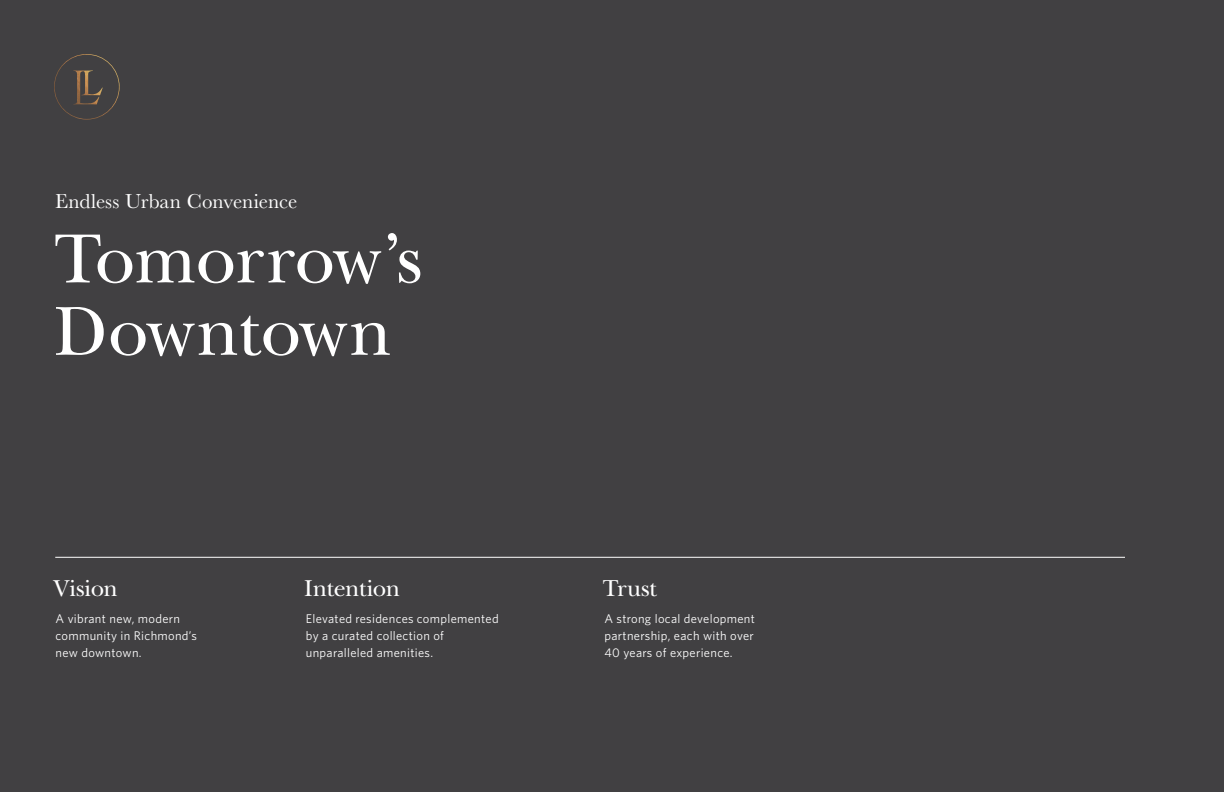
<style>
.page{position:relative;width:1224px;height:792px;background:#414042}
.page>*{position:absolute;margin:0;border:0;box-sizing:border-box;transform-origin:0 0}
.t1{font:72.4px/72.4px "New Baskerville";letter-spacing:-.01em;color:#fff}
.t2{font:24px "New Baskerville";letter-spacing:-.02em;color:#fff}
.t3{font:21px "Baskerville";color:#fff}
.t4{font:12.6px/17.3px "Whitney";letter-spacing:.025em;color:#fff}
</style>
<div class="page">
<img style="left:54px;top:54px;width:66px;height:66px">
<img style="left:73px;top:70px;width:30px;height:34px">
<hr style="left:55px;top:557px;width:1070px;height:1px;background:#fff">
<h3 class="t3" style="left:55px;top:188px;width:244px">Endless Urban Convenience</h3>
<h1 class="t1" style="left:54px;top:223px;width:370px">Tomorrow’s<br>Downtown</h1>
<h2 class="t2" style="left:54px;top:575px;width:66px">Vision</h2>
<h2 class="t2" style="left:304px;top:575px;width:97px">Intention</h2>
<p class="t4" style="left:56px;top:609px;width:143px">A vibrant new, modern community in Richmond’s new downtown.</p>
<p class="t4" style="left:306px;top:609px;width:194px">Elevated residences complemented by a curated collection of unparalleled amenities.</p>
<h2 class="t2" style="left:603px;top:575px;width:56px">Trust</h2>
<p class="t4" style="left:604px;top:609px;width:152px;text-align:justify">A strong local development partnership, each with over 40 years of experience.</p>
</div>
